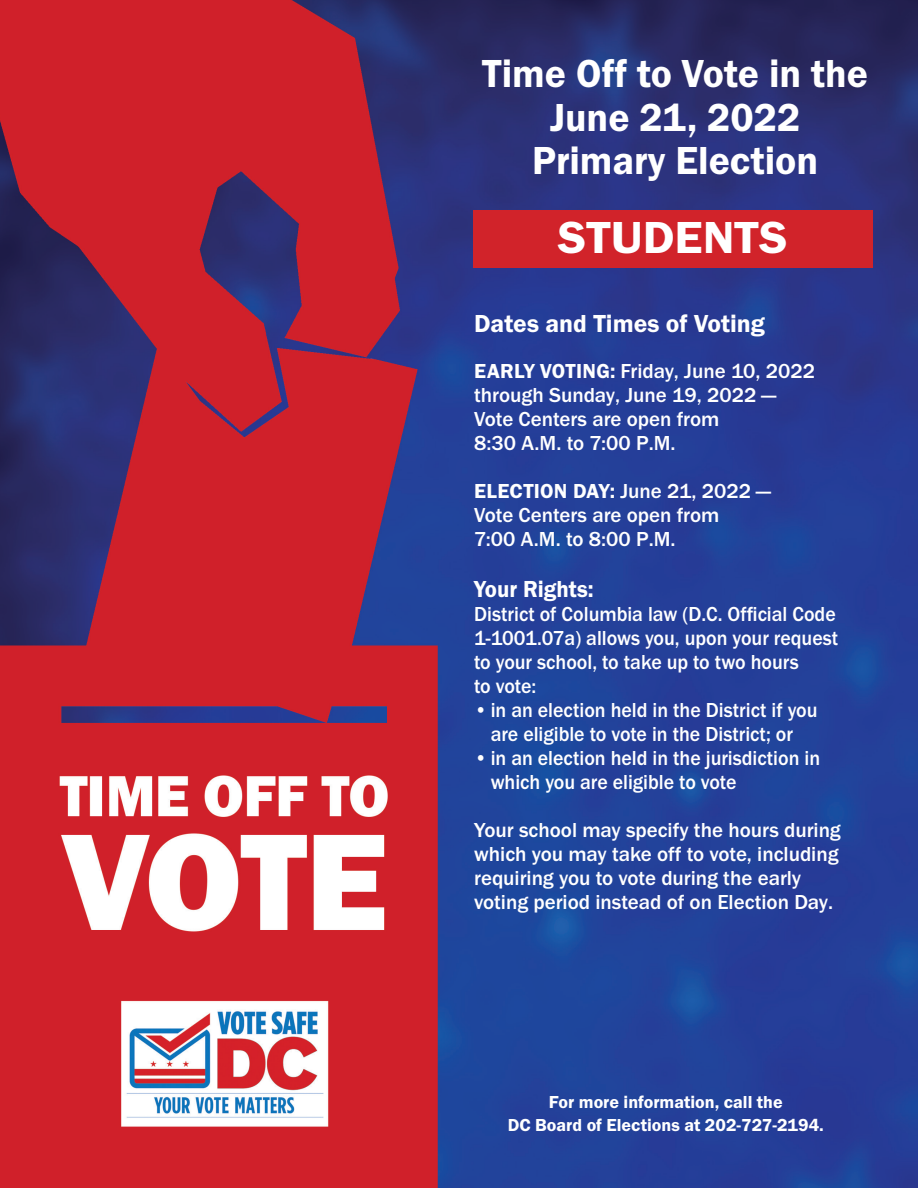
<style>
.page{position:relative;width:918px;height:1188px;background:#fff}
.page>*{position:absolute;margin:0;border:0;box-sizing:border-box;transform-origin:0 0}
.t1{font:600 46.5px "Franklin Gothic FS";color:#fff;scale:1.06 1}
.t2{font:600 40.5px/43.5px "Franklin Gothic FS";color:#fff;text-align:center}
.t3{font:600 25.5px "Franklin Gothic FS";color:#fff}
.t4{font:600 24px "Franklin Gothic FS";color:#fff;scale:.95 1}
.t5{font:500 21px/24px "Franklin Gothic FS";color:#fff}
.t6{font:500 21px/24px "Franklin Gothic FS";color:#fff;scale:.95 1}
.t7{font:600 18px/22.5px "Franklin Gothic FS";color:#fff;text-align:center}
.s1{font-weight:600}
</style>
<div class="page">
<img style="left:0;top:0;width:918px;height:1188px">
<div style="left:473px;top:211px;width:400px;height:57px;background:#d1232a"></div>
<h2 class="t2" style="left:482px;top:53px;width:387px">Time Off to Vote in the<br>June 21, 2022<br>Primary Election</h2>
<h1 class="t1" style="left:558px;top:212px;width:219px">STUDENTS</h1>
<p class="t3" style="left:474px;top:309px;width:292px">Dates and Times of Voting</p>
<p class="t5" style="left:474px;top:359px;width:342px"><span class="s1">EARLY VOTING:</span> Friday, June 10, 2022 through Sunday, June 19, 2022 —<br>Vote Centers are open from<br>8:30 A.M. to 7:00 P.M.</p>
<p class="t5" style="left:474px;top:479px;width:298px"><span class="s1">ELECTION DAY:</span> June 21, 2022 —<br>Vote Centers are open from<br>7:00 A.M. to 8:00 P.M.</p>
<p class="t4" style="left:474px;top:575px;width:127px">Your Rights:</p>
<p class="t6" style="left:474px;top:602px;width:385px">District of Columbia law (D.C. Official Code 1-1001.07a) allows you, upon your request to your school, to take up to two hours<br>to vote:</p>
<p class="t6" style="left:474px;top:698px;width:363px;text-align:center">• in an election held in the District if you are eligible to vote in the District; or</p>
<p class="t6" style="left:491px;top:746px;width:348px;text-indent:-16px">• in an election held in the jurisdiction in which you are eligible to vote</p>
<p class="t5" style="left:474px;top:818px;width:368px">Your school may specify the hours during which you may take off to vote, including requiring you to vote during the early voting period instead of on Election Day.</p>
<p class="t7" style="left:508px;top:1091px;width:318px">For more information, call the<br>DC Board of Elections at 202-727-2194.</p>
</div>
